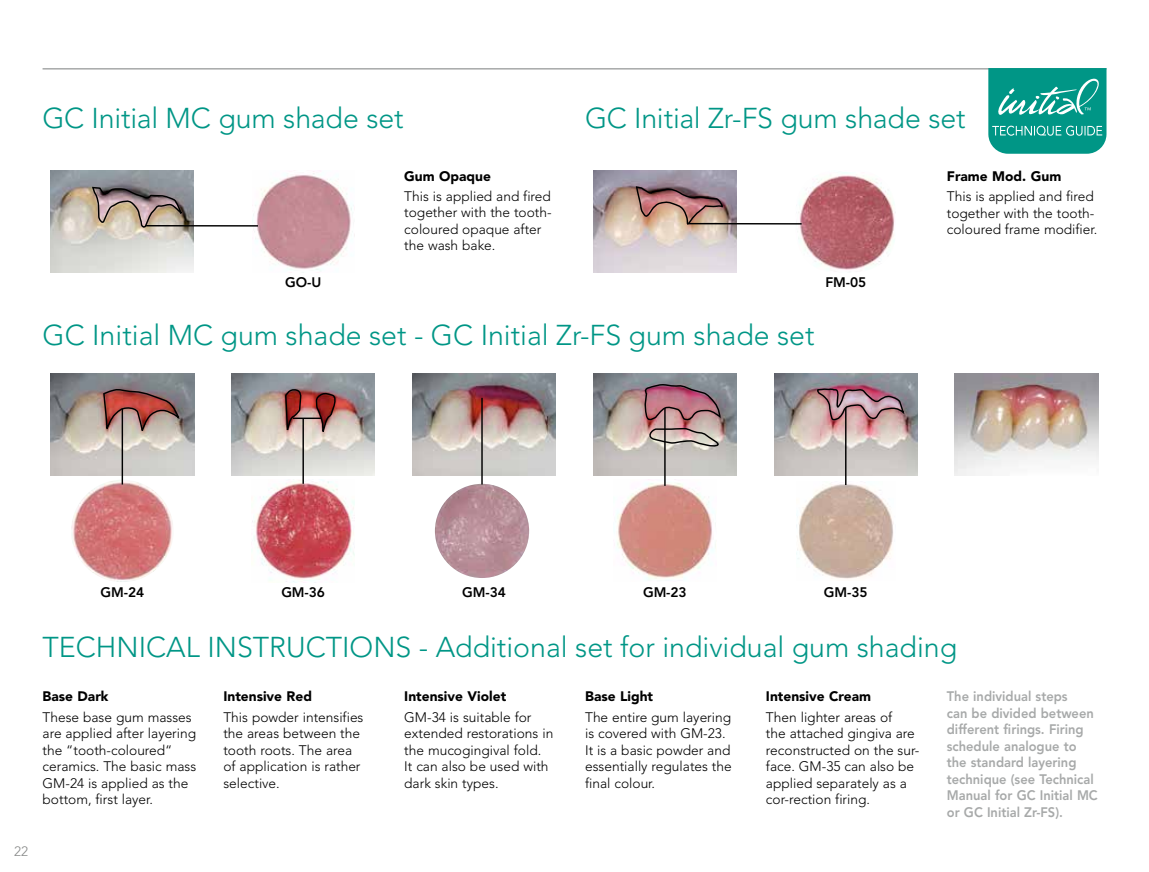
<style>
.page{position:relative;width:1149px;height:872px;background:#fff}
.page>*{position:absolute;margin:0;border:0;box-sizing:border-box;transform-origin:0 0}
.t1{font:300 28.5px "Avenir LT Std";color:#009686}
.t2{font:300 13.65px/16.5px "Avenir LT Std";color:#000}
.t3{font:800 13.65px/16.5px "Avenir LT Std";color:#a7a9a9;scale:.94 1}
.t4{font:900 13.65px "Avenir LT Std";color:#000}
.t5{font:800 13.65px "Avenir LT Std";letter-spacing:-.005em;color:#000}
.t6{font:300 13.5px "Avenir LT Std";color:#878988}
</style>
<div class="page">
<hr style="left:43px;top:68px;width:1063px;height:2px;background:#a7a9a9">
<svg style="left:988px;top:68px;width:118px;height:86px;background:#22a396"></svg>
<img style="left:593px;top:170px;width:143px;height:102px">
<img style="left:795px;top:172px;width:100px;height:98px">
<hr style="left:688px;top:223px;width:113px;height:1px;background:#000">
<img style="left:634px;top:185px;width:91px;height:42px">
<img style="left:51px;top:170px;width:143px;height:102px">
<img style="left:252px;top:170px;width:100px;height:101px">
<svg style="left:91px;top:186px;width:92px;height:42px;background:#a19189"></svg>
<hr style="left:145px;top:225px;width:113px;height:2px;background:#000">
<img style="left:51px;top:373px;width:143px;height:102px">
<img style="left:231px;top:373px;width:144px;height:102px">
<img style="left:412px;top:373px;width:143px;height:102px">
<img style="left:593px;top:373px;width:143px;height:102px">
<img style="left:774px;top:373px;width:143px;height:102px">
<img style="left:954px;top:373px;width:143px;height:102px">
<img style="left:252px;top:480px;width:102px;height:102px">
<img style="left:617px;top:480px;width:99px;height:100px">
<img style="left:796px;top:481px;width:98px;height:98px">
<img style="left:435px;top:484px;width:94px;height:94px;border-radius:47px">
<img style="left:71px;top:480px;width:102px;height:102px;border-radius:51px">
<hr style="left:122px;top:409px;width:1px;height:75px;background:#000">
<img style="left:102px;top:388px;width:77px;height:44px">
<hr style="left:302px;top:418px;width:2px;height:66px;background:#000">
<svg style="left:284px;top:386px;width:18px;height:102px;background:#be9c97"></svg>
<svg style="left:315px;top:392px;width:22px;height:41px"></svg>
<hr style="left:293px;top:417px;width:28px;height:2px;background:#000">
<hr style="left:481px;top:398px;width:1px;height:86px;background:#000">
<img style="left:643px;top:383px;width:80px;height:65px">
<hr style="left:664px;top:408px;width:1px;height:78px;background:#000">
<hr style="left:844px;top:407px;width:2px;height:78px;background:#000">
<img style="left:816px;top:387px;width:88px;height:34px">
<h1 class="t1" style="left:43px;top:101px;width:362px">GC Initial MC gum shade set</h1>
<p class="t5" style="left:285px;top:274px;width:38px">GO-U</p>
<p class="t4" style="left:404px;top:167px;width:88px">Gum Opaque</p>
<p class="t2" style="left:404px;top:188px;width:149px">This is applied and fired together with the tooth&shy;coloured opaque after the wash bake.</p>
<h1 class="t1" style="left:585px;top:101px;width:382px">GC Initial Zr-FS gum shade set</h1>
<p class="t4" style="left:946px;top:167px;width:116px">Frame Mod. Gum</p>
<p class="t2" style="left:946px;top:188px;width:152px">This is applied and fired together with the tooth&shy;coloured frame modifier.</p>
<p class="t5" style="left:825px;top:274px;width:42px">FM-05</p>
<h1 class="t1" style="left:43px;top:318px;width:773px">GC Initial MC gum shade set - GC Initial Zr-FS gum shade set</h1>
<p class="t5" style="left:100px;top:584px;width:45px">GM-24</p>
<p class="t5" style="left:281px;top:584px;width:45px">GM-36</p>
<p class="t5" style="left:462px;top:584px;width:45px">GM-34</p>
<p class="t5" style="left:643px;top:584px;width:45px">GM-23</p>
<p class="t5" style="left:823px;top:584px;width:45px">GM-35</p>
<p class="t6" style="left:14px;top:843px;width:16px">22</p>
<h1 class="t1" style="left:43px;top:631px;width:915px">TECHNICAL INSTRUCTIONS - Additional set for individual gum shading</h1>
<p class="t4" style="left:43px;top:688px;width:67px">Base Dark</p>
<p class="t2" style="left:43px;top:709px;width:155px">These base gum masses are applied after layering the “tooth-coloured“ ceramics. The basic mass<br>GM-24 is applied as the bottom, first layer.</p>
<p class="t4" style="left:223px;top:688px;width:90px">Intensive Red</p>
<p class="t2" style="left:223px;top:709px;width:141px">This powder intensifies the areas between the tooth roots. The area of application is rather selective.</p>
<p class="t4" style="left:404px;top:688px;width:103px">Intensive Violet</p>
<p class="t2" style="left:404px;top:709px;width:150px">GM-34 is suitable for extended restorations in the mucogingival fold.<br>It can also be used with dark skin types.</p>
<p class="t4" style="left:585px;top:688px;width:69px">Base Light</p>
<p class="t2" style="left:585px;top:709px;width:148px">The entire gum layering is covered with GM-23.<br>It is a basic powder and essentially regulates the final colour.</p>
<p class="t4" style="left:765px;top:688px;width:107px">Intensive Cream</p>
<p class="t2" style="left:765px;top:709px;width:155px">Then lighter areas of<br>the attached gingiva are reconstructed on the sur&shy;face. GM-35 can also be applied separately as a cor-rection firing.</p>
<p class="t3" style="left:946px;top:688px;width:162px">The individual steps<br>can be divided between different firings. Firing schedule analogue to the standard layering technique (see Technical<br>Manual for GC Initial MC or GC Initial Zr-FS).</p>
</div>
